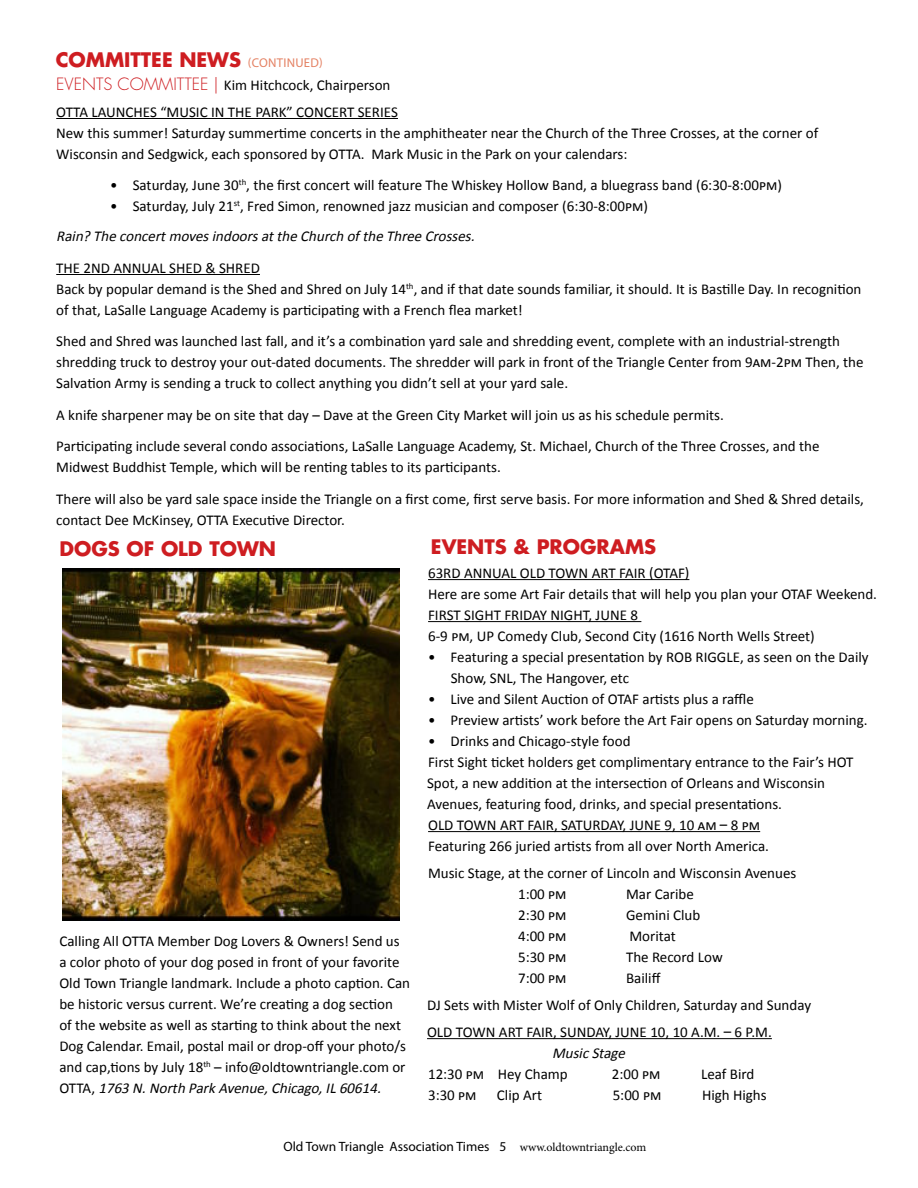
<style>
.page{position:relative;width:918px;height:1188px;background:#fff}
.page>*{position:absolute;margin:0;border:0;box-sizing:border-box;transform-origin:0 0}
.t1{font:700 19.5px "Futura Std";color:#ce1d21}
.t2{font:15px/21px "Calibri";color:#000}
.t3{font:italic 15px "Calibri";color:#000}
.t4{font:13.5px "Myriad Pro";color:#000}
.s1{font-family:"Myriad Pro";font-weight:400;font-size:12.75px;color:#e48163}
.s2{font-family:"Futura Std";font-weight:300;font-size:16.5px;color:#ce1d21}
.s3{font-style:italic}
.s4{font-family:"Minion Pro";font-size:12px}
</style>
<div class="page">
<hr style="left:56px;top:118px;width:342px;height:1px;background:#000">
<hr style="left:56px;top:274px;width:204px;height:1px;background:#000">
<hr style="left:428px;top:579px;width:261px;height:1px;background:#000">
<hr style="left:428px;top:621px;width:213px;height:1px;background:#000">
<hr style="left:428px;top:831px;width:332px;height:1px;background:#000">
<hr style="left:427px;top:1038px;width:345px;height:1px;background:#000">
<img style="left:63px;top:568px;width:337px;height:352px">
<h1 class="t1" style="left:56px;top:46px;width:269px">COMMITTEE NEWS <span class="s1">(CONTINUED)</span></h1>
<p class="t2" style="left:56px;top:71px;width:343px;line-height:27px"><span class="s2">EVENTS COMMITTEE |</span> Kim Hitchcock, Chairperson<br>OTTA LAUNCHES “MUSIC IN THE PARK” CONCERT SERIES</p>
<p class="t2" style="left:56px;top:122px;width:764px">New this summer! Saturday summertime concerts in the amphitheater near the Church of the Three Crosses, at the corner of<br>Wisconsin and Sedgwick, each sponsored by OTTA. Mark Music in the Park on your calendars:</p>
<p class="t2" style="left:110px;top:174px;width:673px">• Saturday, June 30<sup>th</sup>, the first concert will feature The Whiskey Hollow Band, a bluegrass band (6:30-8:00pm)</p>
<p class="t2" style="left:56px;top:191px;width:593px;line-height:30px;text-indent:54px">• Saturday, July 21<sup>st</sup>, Fred Simon, renowned jazz musician and composer (6:30-8:00pm)<br><span class="s3">Rain? The concertmovesindoorsatthe Church ofthe Three Crosses.</span></p>
<p class="t2" style="left:56px;top:257px;width:807px">THE 2ND ANNUAL SHED &amp; SHRED<br>Back by popular demand is the Shed and Shred on July 14<sup>th</sup>, and if that date sounds familiar, it should. It is Bastille Day. In recognition of that, LaSalle Language Academy is participating with a French flea market!</p>
<p class="t2" style="left:56px;top:330px;width:809px">Shed and Shred was launched last fall, and it’s a combination yard sale and shredding event, complete with an industrial-strength shredding truck to destroy your out-dated documents. The shredder will park in front of the Triangle Center from 9am-2pm Then, the<br>Salvation Army is sending a truck to collect anything you didn’t sell at your yard sale.</p>
<p class="t2" style="left:56px;top:398px;width:765px;line-height:31.5px">A knife sharpener may be on site that day – Dave at the Green City Market will join us as his schedule permits.<br>Participating include several condo associations, LaSalle Language Academy, St. Michael, Church of the Three Crosses, and the</p>
<p class="t2" style="left:56px;top:451px;width:809px;line-height:31.5px">Midwest Buddhist Temple, which will be renting tables to its participants.<br>There will also be yard sale space inside the Triangle on a first come, first serve basis. For more information and Shed &amp; Shred details,</p>
<p class="t2" style="left:56px;top:509px;width:290px">contact Dee McKinsey, OTTA Executive Director.</p>
<p class="t2" style="left:428px;top:562px;width:451px">63RD ANNUAL OLD TOWN ART FAIR (OTAF)<br>Here are some Art Fair details that will help you plan your OTAF Weekend.<br>FIRST SIGHT FRIDAY NIGHT, JUNE 8<br>6-9 pm, UP Comedy Club, Second City (1616 North Wells Street)</p>
<p class="t2" style="left:451px;top:646px;width:419px;text-indent:-23px">• Featuring a special presentation by ROB RIGGLE, as seen on the Daily<br>Show, SNL, The Hangover, etc</p>
<p class="t2" style="left:428px;top:688px;width:327px">• Live and Silent Auction of OTAF artists plus a raffle</p>
<p class="t2" style="left:428px;top:709px;width:441px">• Preview artists’ work before the Art Fair opens on Saturday morning.</p>
<p class="t2" style="left:427px;top:730px;width:428px">• Drinks and Chicago-style food<br>First Sight ticket holders get complimentary entrance to the Fair’s HOT Spot, a new addition at the intersection of Orleans and Wisconsin Avenues, featuring food, drinks, and special presentations.<br>OLD TOWN ART FAIR, SATURDAY, JUNE 9, 10 am – 8 pm<br>Featuring 266 juried artists from all over North America.</p>
<p class="t2" style="left:518px;top:862px;width:280px;text-indent:-90px">Music Stage, at the corner of Lincoln and Wisconsin Avenues<br>1:00 pm</p>
<h1 class="t1" style="left:431px;top:534px;width:227px">EVENTS &amp; PROGRAMS</h1>
<h1 class="t1" style="left:59px;top:536px;width:218px">DOGS OF OLD TOWN</h1>
<p class="t2" style="left:626px;top:883px;width:69px">Mar Caribe</p>
<p class="t2" style="left:59px;top:930px;width:352px">Calling All OTTA Member Dog Lovers &amp; Owners! Send us a color photo of your dog posed in front of your favorite Old Town Triangle landmark. Include a photo caption. Can be historic versus current. We’re creating a dog section<br>of the website as well as starting to think about the next Dog Calendar. Email, postal mail or drop-off your photo/s and cap,tions by July 18<sup>th</sup> – info@oldtowntriangle.com or O T TA , <span class="s3">1763 N.North Park Avenue,Chicago,IL60614.</span></p>
<p class="t2" style="left:518px;top:904px;width:50px">2:30 pm</p>
<p class="t2" style="left:626px;top:904px;width:76px">Gemini Club</p>
<p class="t2" style="left:518px;top:925px;width:50px">4:00 pm</p>
<p class="t2" style="left:629px;top:925px;width:48px">Moritat</p>
<p class="t2" style="left:518px;top:946px;width:50px">5:30 pm</p>
<p class="t2" style="left:626px;top:946px;width:98px">The Record Low</p>
<p class="t2" style="left:518px;top:967px;width:50px">7:00 pm</p>
<p class="t2" style="left:427px;top:964px;width:386px;line-height:27px;text-indent:199px">Bailiff<br>DJ Sets with Mister Wolf of Only Children, Saturday and Sunday<br>OLD TOWN ART FAIR, SUNDAY, JUNE 10, 10 A.M. – 6 P.M.</p>
<p class="t3" style="left:552px;top:1044px;width:78px">MusicStage</p>
<p class="t2" style="left:428px;top:1063px;width:141px">12:30 pm Hey Champ</p>
<p class="t2" style="left:612px;top:1063px;width:50px">2:00 pm</p>
<p class="t2" style="left:701px;top:1063px;width:55px">Leaf Bird</p>
<p class="t2" style="left:428px;top:1084px;width:50px">3:30 pm</p>
<p class="t2" style="left:497px;top:1084px;width:47px">Clip Art</p>
<p class="t2" style="left:613px;top:1084px;width:50px">5:00 pm</p>
<p class="t2" style="left:702px;top:1084px;width:66px">High Highs</p>
<p class="t4" style="left:284px;top:1138px;width:364px">Old Town Triangle Association Times 5 <span class="s4">www.oldtowntriangle.com</span></p>
</div>
